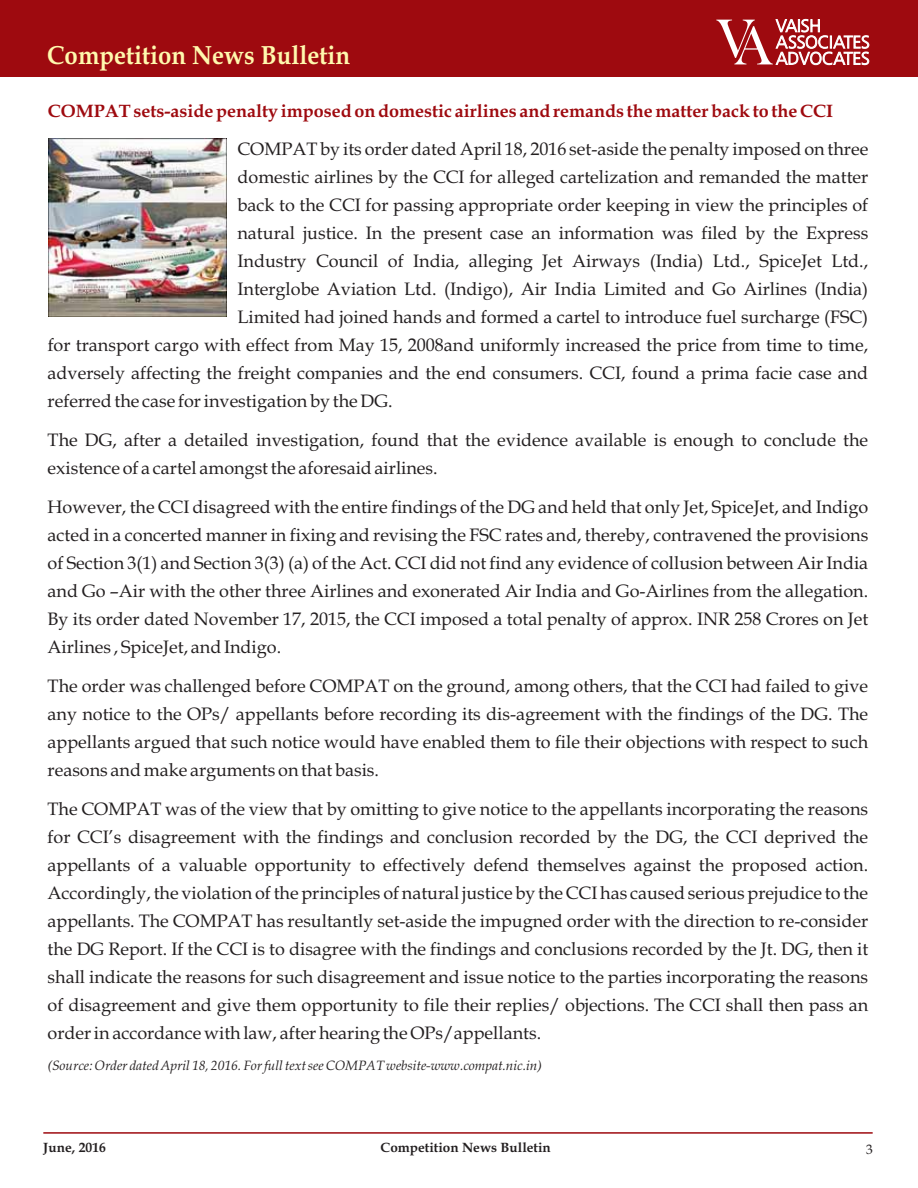
<style>
.page{position:relative;width:918px;height:1188px;background:#fff}
.page>*{position:absolute;margin:0;border:0;box-sizing:border-box;transform-origin:0 0}
.t1{font:700 26.25px "Book Antiqua";color:#fff9ae;scale:.91 1}
.t2{font:18px/27.9px "Book Antiqua";color:#231f20;text-align:justify}
.t3{font:700 18px "Book Antiqua";color:#9e0a0f}
.t4{font:italic 13.5px "Book Antiqua";color:#231f20}
.t5{font:700 13.5px "Book Antiqua";color:#231f20}
.t6{font:13.5px "Book Antiqua";color:#231f20}
</style>
<div class="page">
<div style="left:0;top:0;width:918px;height:77px;background:#9e0a0f"></div>
<hr style="left:43px;top:1132px;width:830px;height:2px;background:#9e0a0f">
<svg style="left:716px;top:19px;width:153px;height:46px"></svg>
<img style="left:49px;top:138px;width:178px;height:179px">
<h1 class="t1" style="left:47px;top:45px;width:334px">Competition News Bulletin</h1>
<p class="t3" style="left:48px;top:104px;width:787px">COMPAT sets-aside penalty imposed on domestic airlines and remands the matter back to the CCI</p>
<p class="t2" style="left:238px;top:137px;width:632px">COMPAT by its order dated April 18, 2016 set-aside the penalty imposed on three</p>
<p class="t2" style="left:238px;top:165px;width:632px">domestic airlines by the CCI for alleged cartelization and remanded the matter</p>
<p class="t2" style="left:238px;top:193px;width:632px">back to the CCI for passing appropriate order keeping in view the principles of</p>
<p class="t2" style="left:238px;top:221px;width:632px">natural justice. In the present case an information was filed by the Express</p>
<p class="t2" style="left:238px;top:249px;width:632px">Industry Council of India, alleging Jet Airways (India) Ltd., SpiceJet Ltd.,</p>
<p class="t2" style="left:238px;top:277px;width:632px">Interglobe Aviation Ltd. (Indigo), Air India Limited and Go Airlines (India)</p>
<p class="t2" style="left:238px;top:305px;width:632px">Limited had joined hands and formed a cartel to introduce fuel surcharge (FSC)</p>
<p class="t2" style="left:48px;top:333px;width:822px">for transport cargo with effect from May 15, 2008and uniformly increased the price from time to time,</p>
<p class="t2" style="left:48px;top:361px;width:822px">adversely affecting the freight companies and the end consumers. CCI, found a prima facie case and</p>
<p class="t2" style="left:48px;top:389px;width:347px">referred the case for investigation by the DG.</p>
<p class="t2" style="left:48px;top:428px;width:822px">The DG, after a detailed investigation, found that the evidence available is enough to conclude the existence of a cartel amongst the aforesaid airlines.</p>
<p class="t2" style="left:48px;top:495px;width:822px">However, the CCI disagreed with the entire findings of the DG and held that only Jet, SpiceJet, and Indigo acted in a concerted manner in fixing and revising the FSC rates and, thereby, contravened the provisions of Section 3(1) and Section 3(3) (a) of the Act. CCI did not find any evidence of collusion between Air India and Go –Air with the other three Airlines and exonerated Air India and Go-Airlines from the allegation.<br>By its order dated November 17, 2015, the CCI imposed a total penalty of approx. INR 258 Crores on Jet Airlines , SpiceJet, and Indigo.</p>
<p class="t2" style="left:48px;top:674px;width:822px">The order was challenged before COMPAT on the ground, among others, that the CCI had failed to give any notice to the OPs/ appellants before recording its dis-agreement with the findings of the DG. The appellants argued that such notice would have enabled them to file their objections with respect to such reasons and make arguments on that basis.</p>
<p class="t2" style="left:48px;top:797px;width:822px">The COMPAT was of the view that by omitting to give notice to the appellants incorporating the reasons for CCI’s disagreement with the findings and conclusion recorded by the DG, the CCI deprived the appellants of a valuable opportunity to effectively defend themselves against the proposed action.<br>Accordingly, the violation of the principles of natural justice by the CCI has caused serious prejudice to the appellants. The COMPAT has resultantly set-aside the impugned order with the direction to re-consider the DG Report. If the CCI is to disagree with the findings and conclusions recorded by the Jt. DG, then it shall indicate the reasons for such disagreement and issue notice to the parties incorporating the reasons of disagreement and give them opportunity to file their replies/ objections. The CCI shall then pass an order in accordance with law, after hearing the OPs/appellants.</p>
<p class="t4" style="left:48px;top:1060px;width:496px">(Source: Order dated April 18, 2016. For full text see COMPAT website-www.compat.nic.in)</p>
<p class="t5" style="left:43px;top:1142px;width:64px">June, 2016</p>
<p class="t5" style="left:381px;top:1142px;width:172px">Competition News Bulletin</p>
<p class="t6" style="left:866px;top:1145px;width:8px">3</p>
</div>
